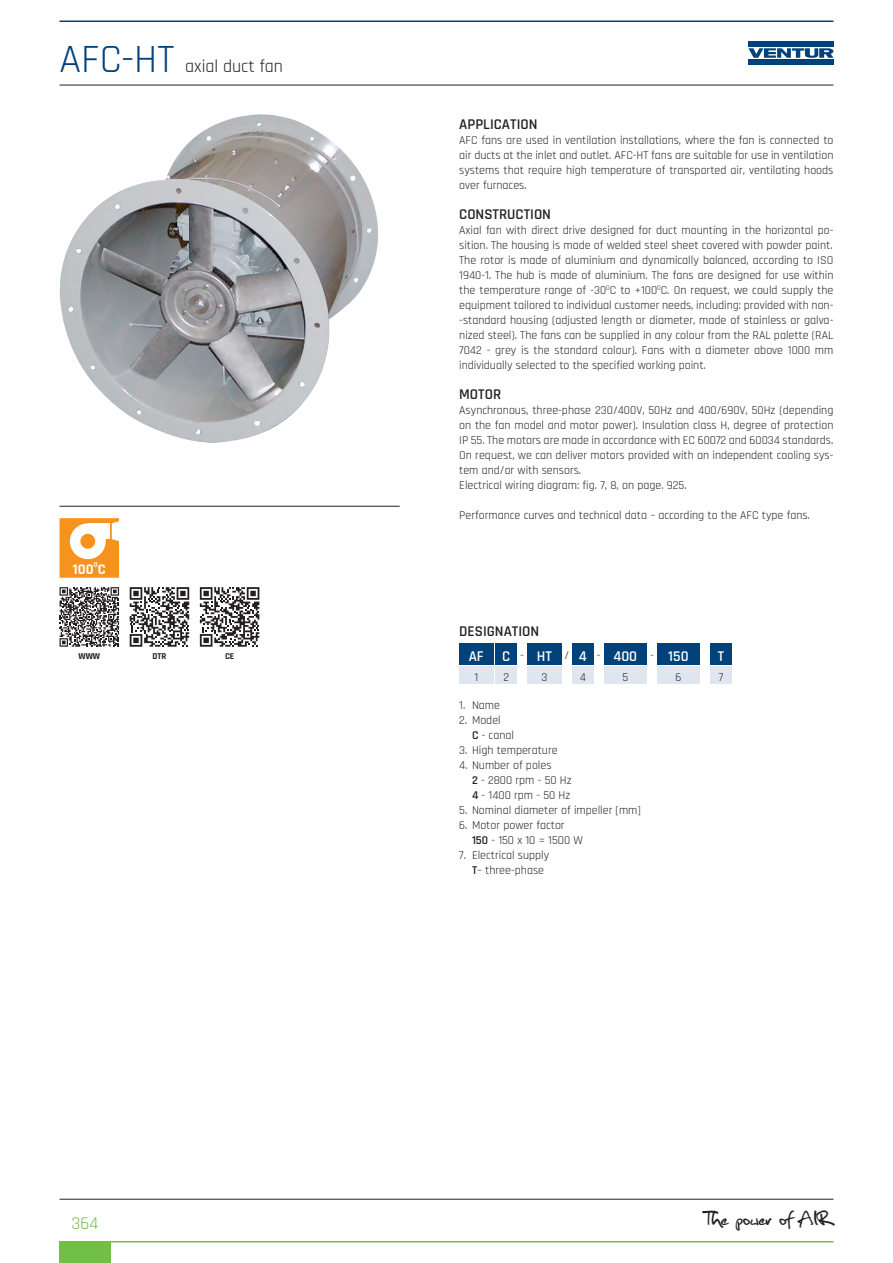
<style>
.page{position:relative;width:893px;height:1263px;background:#fff}
.page>*{position:absolute;margin:0;border:0;box-sizing:border-box;transform-origin:0 0}
.t1{font:40.5px "Rajdhani";color:#004279}
.t2{font:27px "Christopherhand";color:#231f20}
.t3{font:18px "Rajdhani";color:#231f20}
.t4{font:18px "Rajdhani";color:#71bf44}
.Tekst{font:600 15px "Rajdhani";color:#231f20}
.Tabela-wiersze{font:600 15px "Rajdhani";color:#fff}
.t5{font:700 14.85px "Rajdhani";color:#fff}
.Tekst-2{font:12px/15px "Rajdhani";color:#231f20}
.Tabela-wiersze-2{font:12px "Rajdhani";color:#231f20}
.Tekst-3{font:700 9px "Rajdhani";color:#231f20}
.s1{font-weight:600}
</style>
<div class="page">
<div style="left:60px;top:1241px;width:51px;height:22px;background:#71bf44"></div>
<hr style="left:60px;top:85px;width:773px;height:1px;background:#231f20">
<hr style="left:60px;top:1199px;width:773px;height:1px;background:#231f20">
<hr style="left:60px;top:21px;width:773px;height:1px;background:#004279">
<hr style="left:60px;top:1241px;width:773px;height:1px;background:#71bf44">
<svg style="left:748px;top:48px;width:85px;height:10px"></svg>
<div style="left:748px;top:60px;width:85px;height:5px;background:#004279"></div>
<div style="left:748px;top:41px;width:85px;height:6px;background:#004279"></div>
<hr style="left:60px;top:506px;width:340px;height:1px;background:#231f20">
<svg style="left:60px;top:587px;width:59px;height:60px"></svg>
<svg style="left:130px;top:587px;width:59px;height:60px"></svg>
<svg style="left:200px;top:587px;width:59px;height:60px"></svg>
<div style="left:459px;top:643px;width:34px;height:21px;background:#004279"></div>
<div style="left:527px;top:643px;width:34px;height:21px;background:#004279"></div>
<div style="left:496px;top:643px;width:21px;height:21px;background:#004279"></div>
<div style="left:572px;top:643px;width:21px;height:21px;background:#004279"></div>
<div style="left:710px;top:643px;width:22px;height:21px;background:#004279"></div>
<div style="left:604px;top:643px;width:43px;height:21px;background:#004279"></div>
<div style="left:657px;top:643px;width:43px;height:21px;background:#004279"></div>
<div style="left:459px;top:666px;width:34px;height:18px;background:#e0e6ef"></div>
<div style="left:527px;top:666px;width:34px;height:18px;background:#e0e6ef"></div>
<div style="left:496px;top:666px;width:21px;height:18px;background:#e0e6ef"></div>
<div style="left:572px;top:666px;width:21px;height:18px;background:#e0e6ef"></div>
<div style="left:710px;top:666px;width:22px;height:18px;background:#e0e6ef"></div>
<div style="left:604px;top:666px;width:43px;height:18px;background:#e0e6ef"></div>
<div style="left:657px;top:666px;width:43px;height:18px;background:#e0e6ef"></div>
<img style="left:60px;top:115px;width:318px;height:327px">
<svg style="left:60px;top:518px;width:59px;height:60px;background:#f79a2c"></svg>
<div style="left:70px;top:523px;width:36px;height:36px;background:#fff;border-radius:50%"></div>
<div style="left:88px;top:523px;width:22px;height:16px;background:#fff"></div>
<div style="left:80px;top:534px;width:15px;height:15px;background:#f7931d;border-radius:50%"></div>
<h1 class="t1" style="left:60px;top:36px;width:116px">AFC-HT</h1>
<h3 class="t3" style="left:185px;top:56px;width:99px">axial duct fan</h3>
<p class="t5" style="left:73px;top:559px;width:34px">100<sup>0</sup>C</p>
<p class="Tekst-3" style="left:78px;top:651px;width:23px">WWW</p>
<p class="Tekst-3" style="left:153px;top:651px;width:15px">DTR</p>
<p class="Tekst-3" style="left:225px;top:651px;width:11px">CE</p>
<p class="Tekst" style="left:459px;top:115px;width:80px">APPLICATION</p>
<p class="Tekst-2" style="left:459px;top:133px;width:376px;text-align:justify">AFC fans are used in ventilation installations, where the fan is connected to air ducts at the inlet and outlet. AFC-HT fans are suitable for use in ventilation systems that require high temperature of transported air, ventilating hoods over furnaces.</p>
<p class="Tekst" style="left:459px;top:205px;width:93px">CONSTRUCTION</p>
<p class="Tekst-2" style="left:459px;top:223px;width:376px">Axial fan with direct drive designed for duct mounting in the horizontal po&shy;sition. The housing is made of welded steel sheet covered with powder paint.</p>
<p class="Tekst-2" style="left:459px;top:253px;width:376px;text-align:justify">The rotor is made of aluminium and dynamically balanced, according to ISO 1940-1. The hub is made of aluminium. The fans are designed for use within the temperature range of -30<sup>0</sup>C to +100<sup>0</sup>C. On request, we could supply the equipment tailored to individual customer needs, including: provided with non--standard housing (adjusted length or diameter, made of stainless or galva&shy;nized steel). The fans can be supplied in any colour from the RAL palette (RAL 7042 - grey is the standard colour). Fans with a diameter above 1000 mm individually selected to the specified working point.</p>
<p class="Tekst" style="left:459px;top:385px;width:43px">MOTOR</p>
<p class="Tekst-2" style="left:459px;top:403px;width:376px;text-align:justify">Asynchronous, three-phase 230/400V, 50Hz and 400/690V, 50Hz (depending on the fan model and motor power). Insulation class H, degree of protection IP 55. The motors are made in accordance with EC 60072 and 60034 standards.</p>
<p class="Tekst-2" style="left:459px;top:448px;width:376px">On request, we can deliver motors provided with an independent cooling sys&shy;tem and/or with sensors.</p>
<p class="Tekst-2" style="left:459px;top:478px;width:229px">Electrical wiring diagram: fig. 7, 8, on page. 925.</p>
<p class="Tekst-2" style="left:459px;top:508px;width:352px">Performance curves and technical data – according to the AFC type fans.</p>
<p class="Tekst" style="left:459px;top:622px;width:81px">DESIGNATION</p>
<p class="Tabela-wiersze" style="left:469px;top:647px;width:17px">AF</p>
<p class="Tabela-wiersze" style="left:502px;top:647px;width:10px">C</p>
<p class="Tabela-wiersze" style="left:537px;top:647px;width:17px">HT</p>
<p class="Tabela-wiersze" style="left:579px;top:647px;width:9px">4</p>
<p class="Tabela-wiersze" style="left:613px;top:647px;width:25px">400</p>
<p class="Tabela-wiersze" style="left:668px;top:647px;width:22px">150</p>
<p class="Tabela-wiersze" style="left:718px;top:647px;width:8px">T</p>
<p class="Tabela-wiersze-2" style="left:474px;top:670px;width:5px">1</p>
<p class="Tabela-wiersze-2" style="left:503px;top:670px;width:7px">2</p>
<p class="Tabela-wiersze-2" style="left:541px;top:670px;width:7px">3</p>
<p class="Tabela-wiersze-2" style="left:580px;top:670px;width:8px">4</p>
<p class="Tabela-wiersze-2" style="left:719px;top:670px;width:6px">7</p>
<p class="Tabela-wiersze-2" style="left:520px;top:649px;width:5px">-</p>
<p class="Tabela-wiersze-2" style="left:564px;top:649px;width:6px">/</p>
<p class="Tabela-wiersze-2" style="left:597px;top:649px;width:5px">-</p>
<p class="Tabela-wiersze-2" style="left:650px;top:649px;width:5px">-</p>
<p class="Tabela-wiersze-2" style="left:622px;top:670px;width:7px">5</p>
<p class="Tabela-wiersze-2" style="left:675px;top:670px;width:7px">6</p>
<p class="Tekst-2" style="left:459px;top:698px;width:42px">1. Name</p>
<p class="Tekst-2" style="left:472px;top:713px;width:44px;text-indent:-13px">2. Model<br><span class="s1">C</span> - canal</p>
<p class="Tekst-2" style="left:459px;top:743px;width:100px">3. High temperature</p>
<p class="Tekst-2" style="left:472px;top:758px;width:101px;text-indent:-13px">4. Number of poles<br><span class="s1">2</span> - 2800 rpm - 50 Hz<br><span class="s1">4</span> - 1400 rpm - 50 Hz</p>
<p class="Tekst-2" style="left:459px;top:803px;width:183px">5. Nominal diameter of impeller [mm]</p>
<p class="Tekst-2" style="left:472px;top:818px;width:112px;text-indent:-13px">6. Motor power factor<br><span class="s1">150</span> - 150 x 10 = 1500 W</p>
<p class="Tekst-2" style="left:472px;top:848px;width:79px;text-indent:-13px">7. Electrical supply<br><span class="s1">T</span>– three-phase</p>
<h3 class="t4" style="left:71px;top:1213px;width:29px">364</h3>
<h2 class="t2" style="left:707px;top:1207px;width:128px">The power of AIR</h2>
</div>
